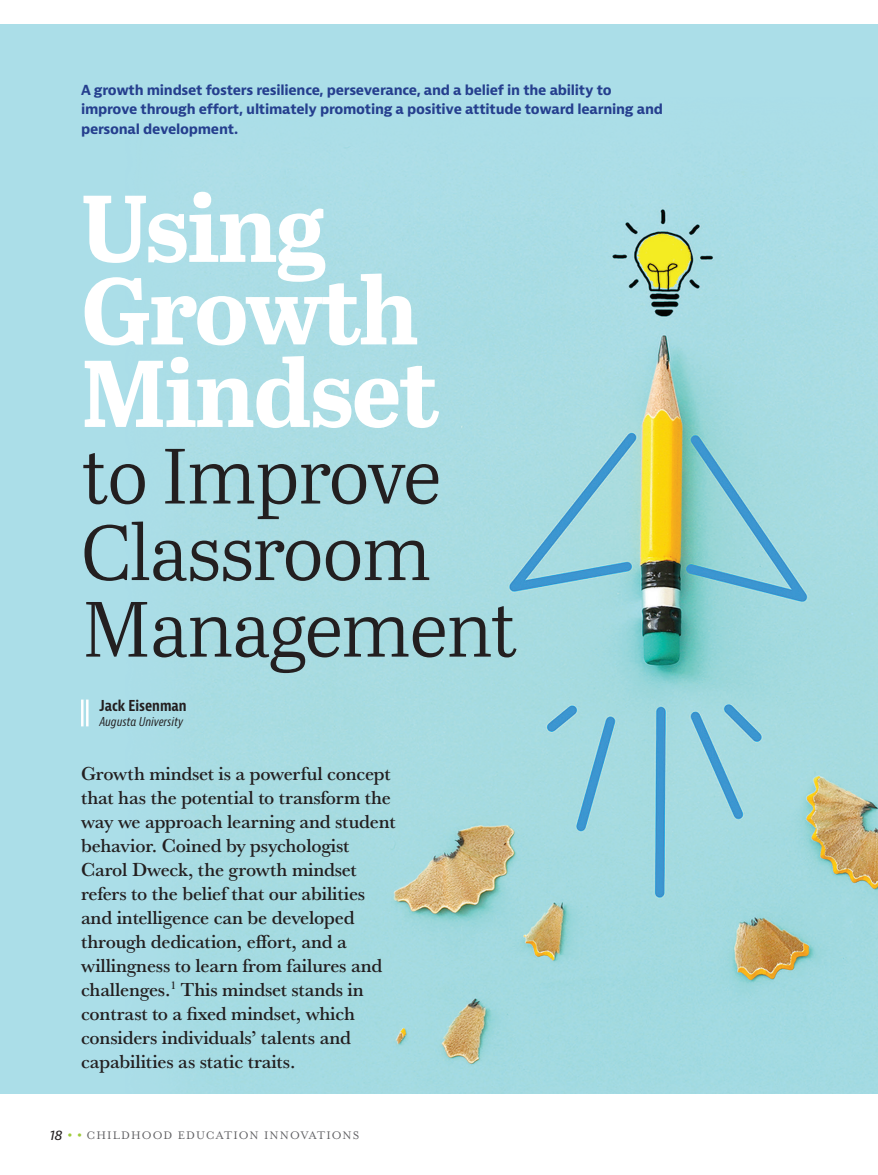
<style>
.page{position:relative;width:878px;height:1175px;background:#fff}
.page>*{position:absolute;margin:0;border:0;box-sizing:border-box;transform-origin:0 0}
.t1{font:700 94.5px/82.5px "Abril Text";letter-spacing:-.02em;color:#fff}
.t2{font:78px/76.5px "Abril Text Lt";letter-spacing:-.02em;color:#231f20}
.t3{font:500 19.5px/24px "Baskerville URW";letter-spacing:-.01em;color:#231f20}
.t4{font:700 condensed 14.7px "Bernina Sans";color:#231f20}
.t5{font:700 13.5px/19.5px "Bernina Sans";letter-spacing:-.02em;color:#253f8e}
.t6{font:12.6px "Mrs Eaves OT";letter-spacing:.08em;color:#5f5f62}
.t7{font:italic condensed 12px "Bernina Sans";color:#231f20}
.s1{font-family:"Bernina Sans";font-style:italic;font-size:13.5px;color:#231f20}
.s2{font-family:"Mrs Eaves Small Caps OT";font-size:21px;color:#9ecb3a}
</style>
<div class="page">
<div style="left:0;top:25px;width:878px;height:1069px;background:#abdee8"></div>
<img style="left:197px;top:205px;width:681px;height:889px">
<hr style="left:86px;top:699px;width:2px;height:27px;background:#fff">
<hr style="left:81px;top:699px;width:2px;height:27px;background:#fff">
<p class="t5" style="left:81px;top:80px;width:583px">A growth mindset fosters resilience, perseverance, and a belief in the ability to improve through effort, ultimately promoting a positive attitude toward learning and personal development.</p>
<h1 class="t1" style="left:81px;top:182px;width:360px">Using<br>Growth<br>Mindset</h1>
<h2 class="t2" style="left:81px;top:434px;width:438px">to Improve<br>Classroom<br>Management</h2>
<p class="t4" style="left:99px;top:697px;width:89px">Jack Eisenman</p>
<p class="t7" style="left:99px;top:715px;width:85px">Augusta University</p>
<p class="t3" style="left:81px;top:760px;width:316px">Growth mindset is a powerful concept that has the potential to transform the way we approach learning and student behavior. Coined by psychologist Carol Dweck, the growth mindset refers to the belief that our abilities and intelligence can be developed through dedication, effort, and a willingness to learn from failures and challenges.<sup>1</sup> This mindset stands in contrast to a fixed mindset, which considers individuals’ talents and capabilities as static traits.</p>
<p class="t6" style="left:50px;top:1128px;width:311px"><span class="s1">18</span> <span class="s2">• •</span> CHILDHOOD EDUCATION INNOVATIONS</p>
</div>
